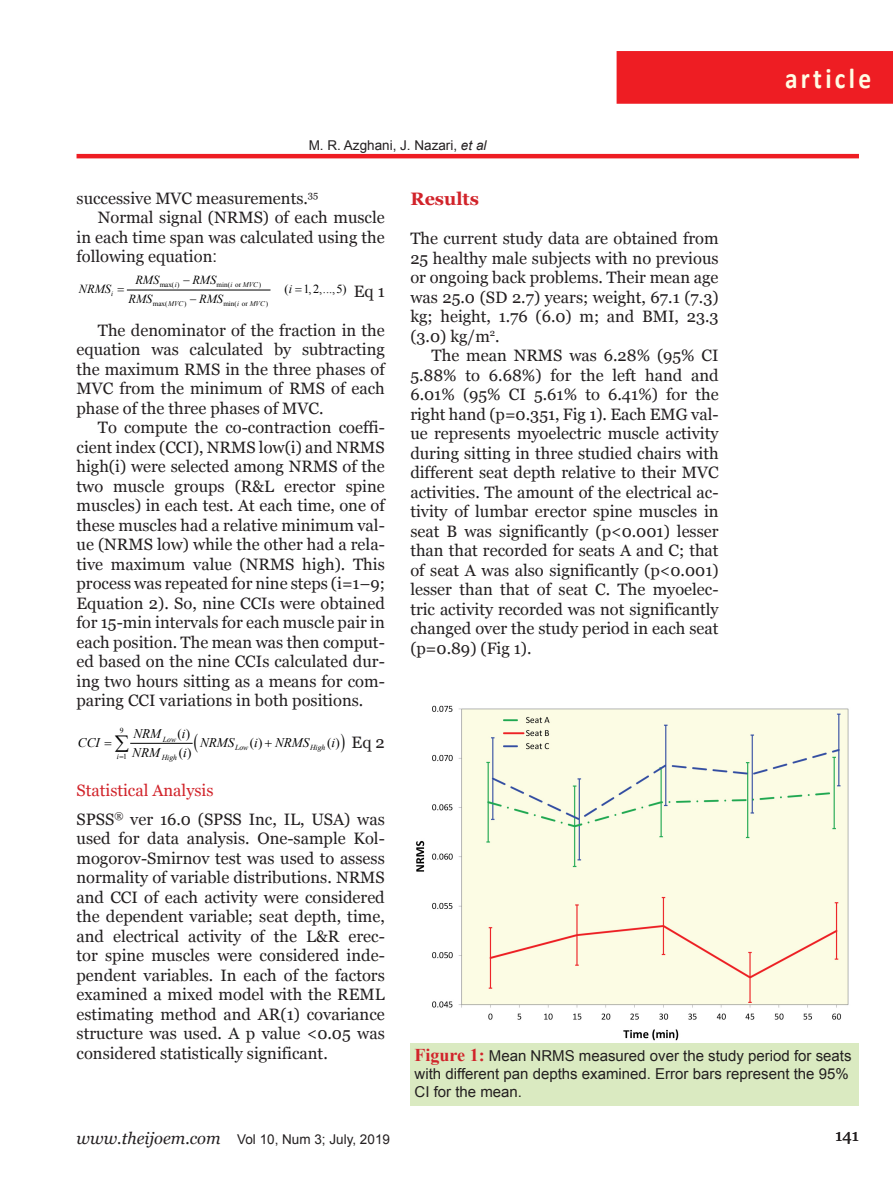
<style>
.page{position:relative;width:893px;height:1191px;background:#fff}
.page>*{position:absolute;margin:0;border:0;box-sizing:border-box;transform-origin:0 0}
.t1{font:700 28.8px "Calibri";letter-spacing:.13em;color:#fffce4;scale:.88 1}
.heading{font:700 18px "Georgia";color:#d1232a}
.body{font:16.5px/19.5px "Georgia";color:#231f20;text-align:justify}
.First_body{font:16.5px/19.5px "Georgia";color:#231f20;text-align:justify}
.sub_heading{font:16.5px "Georgia";color:#d1232a}
.Legend{font:15px/18px "Arial";color:#231f20}
.Running_Auth{font:13.5px "Arial";color:#231f20}
.t2{font:italic 13.2px "Times New Roman";color:#000}
.t3{font:13.2px "Times New Roman";color:#000}
.t4{font:italic 12.3px "Times New Roman";color:#000}
.t5{font:12.3px "Times New Roman";color:#000}
.t6{font:italic 7.65px "Times New Roman";color:#000}
.t7{font:7.65px "Times New Roman";color:#000}
.t8{font:7.2px "Times New Roman";letter-spacing:-.005em;color:#000}
.t9{font:italic 7.2px "Times New Roman";color:#000}
.s1{font-style:italic}
.s2{font-family:"Arial"}
.s3{font-family:"Times New Roman";font-weight:700;font-size:18px;color:#d1232a}
.s4{font-family:"Georgia";font-style:italic;font-size:16.5px}
</style>
<div class="page">
<hr style="left:77px;top:154px;width:782px;height:4px;background:#ee1d23">
<div style="left:617px;top:51px;width:276px;height:53px;background:#ee1d23"></div>
<hr style="left:127px;top:290px;width:143px;height:1px;background:#000">
<hr style="left:131px;top:743px;width:61px;height:1px;background:#000">
<img style="left:416px;top:705px;width:433px;height:336px">
<div style="left:410px;top:1043px;width:449px;height:63px;background:#daeac1"></div>
<p class="Running_Auth" style="left:309px;top:136px;width:179px">M. R. Azghani, J. Nazari, <span class="s1">et al</span></p>
<h1 class="t1" style="left:785px;top:60px;width:99px">article</h1>
<p class="First_body" style="left:77px;top:188px;width:243px">successive MVC measurements.<sup>35</sup></p>
<p class="body" style="left:77px;top:208px;width:310px;text-indent:21px">Normal signal (NRMS) of each muscle in each time span was calculated using the following equation<span class="s2">:</span></p>
<p class="body" style="left:354px;top:281px;width:33px">Eq 1</p>
<p class="body" style="left:77px;top:320px;width:310px;text-indent:21px">The denominator of the fraction in the equation was calculated by subtracting the maximum RMS in the three phases of MVC from the minimum of RMS of each phase of the three phases of MVC.</p>
<p class="body" style="left:77px;top:418px;width:310px;text-indent:21px">To compute the co-contraction coeffi&shy;cient index (CCI), NRMS low(i) and NRMS high(i) were selected among NRMS of the two muscle groups (R&amp;L erector spine muscles) in each test. At each time, one of these muscles had a relative minimum val&shy;ue (NRMS low) while the other had a rela&shy;tive maximum value (NRMS high). This process was repeated for nine steps (i=1–9; Equation 2). So, nine CCIs were obtained for 15-min intervals for each muscle pair in each position. The mean was then comput&shy;ed based on the nine CCIs calculated dur&shy;ing two hours sitting as a means for com&shy;paring CCI variations in both positions.</p>
<p class="body" style="left:352px;top:732px;width:35px">Eq 2</p>
<p class="sub_heading" style="left:77px;top:781px;width:139px">Statistical Analysis</p>
<p class="First_body" style="left:77px;top:809px;width:310px">SPSS<sup>®</sup> ver 16.0 (SPSS Inc, IL, USA) was used for data analysis. One-sample Kol&shy;mogorov-Smirnov test was used to assess normality of variable distributions. NRMS and CCI of each activity were considered the dependent variable; seat depth, time, and electrical activity of the L&amp;R erec&shy;tor spine muscles were considered inde&shy;pendent variables. In each of the factors examined a mixed model with the REML estimating method and AR(1) covariance structure was used. A p value &lt;0.05 was considered statistically significant.</p>
<p class="t4" style="left:135px;top:271px;width:25px">RMS</p>
<p class="t4" style="left:183px;top:271px;width:35px">− RMS</p>
<p class="t8" style="left:160px;top:280px;width:22px">max( )</p>
<p class="t8" style="left:217px;top:280px;width:46px">min( or <span class="s1">MVC</span>)</p>
<p class="t8" style="left:153px;top:299px;width:35px">max(<span class="s1">MVC</span> )</p>
<p class="t8" style="left:223px;top:299px;width:46px">min( or <span class="s1">MVC</span>)</p>
<p class="t9" style="left:175px;top:279px;width:3px">i</p>
<p class="t9" style="left:230px;top:279px;width:3px">i</p>
<p class="t5" style="left:285px;top:281px;width:63px">( 1, 2,...,5)</p>
<p class="t4" style="left:79px;top:280px;width:34px">NRMS</p>
<p class="t4" style="left:289px;top:280px;width:5px">i</p>
<p class="t4" style="left:129px;top:290px;width:25px">RMS</p>
<p class="t4" style="left:190px;top:290px;width:35px">− RMS</p>
<p class="t9" style="left:111px;top:289px;width:3px">i</p>
<p class="t9" style="left:237px;top:298px;width:3px">i</p>
<p class="t7" style="left:120px;top:725px;width:5px">9</p>
<p class="t3" style="left:178px;top:725px;width:14px">( )</p>
<p class="t2" style="left:133px;top:724px;width:29px">NRM</p>
<p class="t2" style="left:182px;top:724px;width:5px">i</p>
<p class="t6" style="left:163px;top:733px;width:15px">Low</p>
<p class="t3" style="left:250px;top:733px;width:14px">( )</p>
<p class="t3" style="left:327px;top:733px;width:14px">( )</p>
<p class="t2" style="left:78px;top:733px;width:24px">CCI</p>
<p class="t2" style="left:200px;top:733px;width:36px">NRMS</p>
<p class="t2" style="left:254px;top:733px;width:5px">i</p>
<p class="t2" style="left:275px;top:733px;width:36px">NRMS</p>
<p class="t2" style="left:331px;top:733px;width:5px">i</p>
<p class="t2" style="left:132px;top:743px;width:29px">NRM</p>
<p class="t2" style="left:183px;top:743px;width:5px">i</p>
<p class="t6" style="left:235px;top:742px;width:15px">Low</p>
<p class="t6" style="left:310px;top:742px;width:17px">High</p>
<p class="t3" style="left:179px;top:743px;width:14px">( )</p>
<p class="t7" style="left:123px;top:751px;width:5px">1</p>
<p class="t6" style="left:117px;top:751px;width:4px">i</p>
<p class="t6" style="left:162px;top:752px;width:17px">High</p>
<p class="heading" style="left:410px;top:189px;width:70px">Results</p>
<p class="First_body" style="left:410px;top:229px;width:310px">The current study data are obtained from 25 healthy male subjects with no previous or ongoing back problems. Their mean age was 25.0 (SD 2.7) years; weight, 67.1 (7.3) kg; height, 1.76 (6.0) m; and BMI, 23.3 (3.0) kg/m<sup>2</sup>.</p>
<p class="body" style="left:410px;top:346px;width:310px;text-indent:21px">The mean NRMS was 6.28% (95% CI 5.88% to 6.68%) for the left hand and 6.01% (95% CI 5.61% to 6.41%) for the right hand (p=0.351, Fig 1). Each EMG val&shy;ue represents myoelectric muscle activity during sitting in three studied chairs with different seat depth relative to their MVC activities. The amount of the electrical ac&shy;tivity of lumbar erector spine muscles in seat B was significantly (p&lt;0.001) lesser than that recorded for seats A and C; that of seat A was also significantly (p&lt;0.001) lesser than that of seat C. The myoelec&shy;tric activity recorded was not significantly changed over the study period in each seat (p=0.89) (Fig 1).</p>
<p class="Legend" style="left:415px;top:1047px;width:438px"><span class="s3">Figure 1:</span> Mean NRMS measured over the study period for seats with different pan depths examined. Error bars represent the 95%<br>CI for the mean.</p>
<p class="Running_Auth" style="left:77px;top:1130px;width:315px"><span class="s4">www.theijoem.com</span> Vol 10, Num 3; July, 2019</p>
<p class="body" style="left:835px;top:1125px;width:25px">141</p>
</div>
